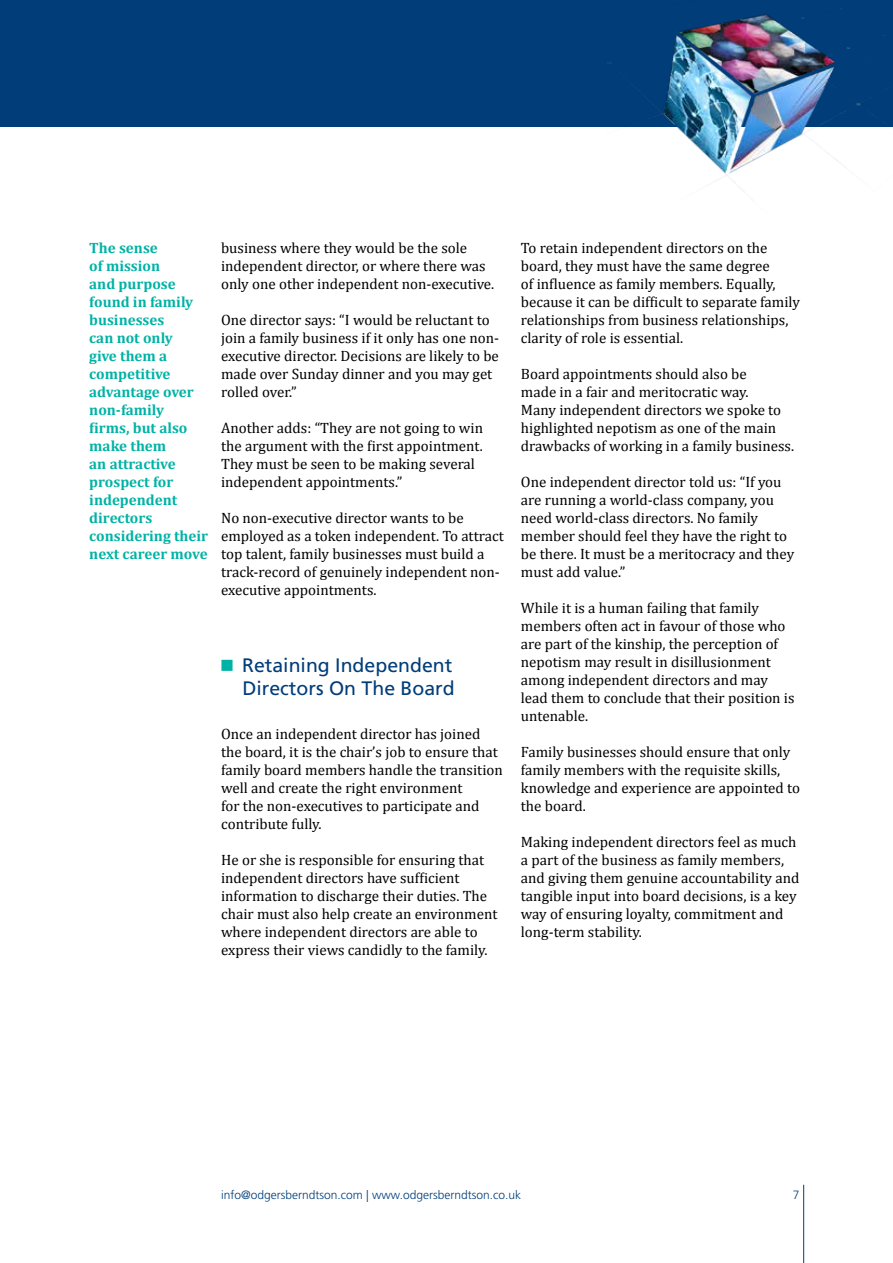
<style>
.page{position:relative;width:893px;height:1263px;background:#fff}
.page>*{position:absolute;margin:0;border:0;box-sizing:border-box;transform-origin:0 0}
.t1{font:19.5px/23.2px "Frutiger LT Std";color:#003d79;text-align:right}
.t2{font:15px/18px "Cambria";color:#000}
.t3{font:700 15px/18px "Cambria";color:#00b2a5}
.t4{font:300 12px "Frutiger LT Std";color:#003d79}
</style>
<div class="page">
<div style="left:0;top:0;width:893px;height:127px;background:#003d79"></div>
<img style="left:607px;top:8px;width:279px;height:183px">
<hr style="left:803px;top:1185px;width:1px;height:78px;background:#003d79">
<p class="t3" style="left:89px;top:238px;width:120px">The sense<br>of mission<br>and purpose found in family businesses<br>can not only<br>give them a competitive advantage over non-family firms, but also make them<br>an attractive prospect for independent directors considering their next career move</p>
<p class="t2" style="left:221px;top:239px;width:275px">business where they would be the sole independent director, or where there was only one other independent non-executive.</p>
<p class="t2" style="left:221px;top:311px;width:279px">One director says: “I would be reluctant to join a family business if it only has one non&shy;executive director. Decisions are likely to be made over Sunday dinner and you may get rolled over.”</p>
<p class="t2" style="left:221px;top:419px;width:263px">Another adds: “They are not going to win the argument with the first appointment.<br>They must be seen to be making several independent appointments.”</p>
<p class="t2" style="left:221px;top:509px;width:284px">No non-executive director wants to be employed as a token independent. To attract top talent, family businesses must build a track-record of genuinely independent non&shy;executive appointments.</p>
<h1 class="t1" style="left:221px;top:654px;width:235px"><sup>■</sup> Retaining Independent<br>Directors On The Board</h1>
<p class="t2" style="left:221px;top:725px;width:283px">Once an independent director has joined the board, it is the chair’s job to ensure that family board members handle the transition well and create the right environment<br>for the non-executives to participate and contribute fully.</p>
<p class="t2" style="left:221px;top:851px;width:278px">He or she is responsible for ensuring that independent directors have sufficient information to discharge their duties. The chair must also help create an environment where independent directors are able to express their views candidly to the family.</p>
<p class="t2" style="left:521px;top:239px;width:281px">To retain independent directors on the board, they must have the same degree<br>of influence as family members. Equally, because it can be difficult to separate family relationships from business relationships, clarity of role is essential.</p>
<p class="t2" style="left:521px;top:365px;width:275px">Board appointments should also be<br>made in a fair and meritocratic way.<br>Many independent directors we spoke to highlighted nepotism as one of the main drawbacks of working in a family business.</p>
<p class="t2" style="left:521px;top:473px;width:275px">One independent director told us: “If you are running a world-class company, you need world-class directors. No family member should feel they have the right to be there. It must be a meritocracy and they must add value.”</p>
<p class="t2" style="left:521px;top:599px;width:275px">While it is a human failing that family members often act in favour of those who are part of the kinship, the perception of nepotism may result in disillusionment among independent directors and may lead them to conclude that their position is untenable.</p>
<p class="t2" style="left:521px;top:743px;width:281px">Family businesses should ensure that only family members with the requisite skills, knowledge and experience are appointed to the board.</p>
<p class="t2" style="left:521px;top:833px;width:280px">Making independent directors feel as much a part of the business as family members, and giving them genuine accountability and tangible input into board decisions, is a key way of ensuring loyalty, commitment and long-term stability.</p>
<p class="t4" style="left:221px;top:1188px;width:302px">info@odgersberndtson.com | www.odgersberndtson.co.uk</p>
<p class="t4" style="left:793px;top:1188px;width:8px">7</p>
</div>
